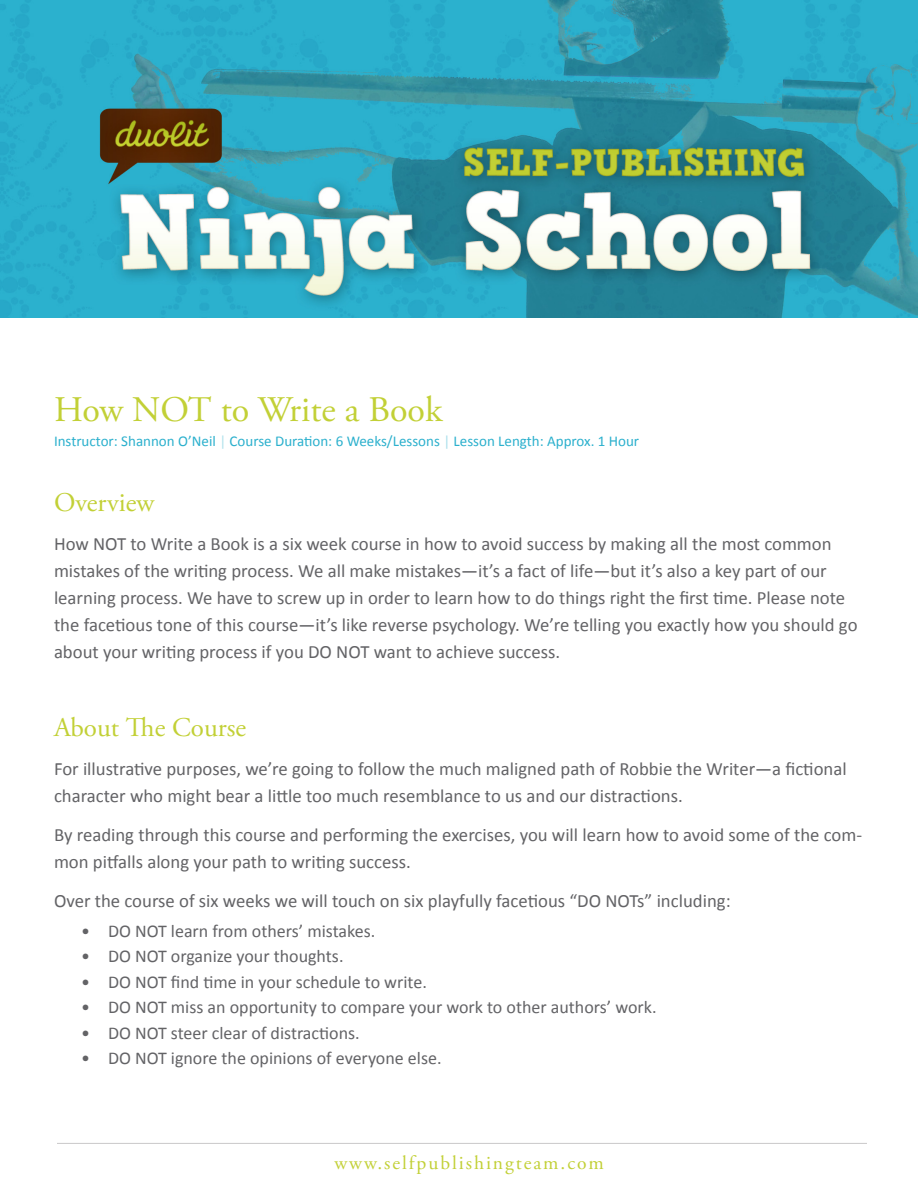
<style>
.page{position:relative;width:918px;height:1188px;background:#fff}
.page>*{position:absolute;margin:0;border:0;box-sizing:border-box;transform-origin:0 0}
.Header_1{font:36px "Adobe Garamond Pro";color:#c2d036}
.Header_2{font:27px "Adobe Garamond Pro";color:#c2d036}
.Header_2-2{font:19.5px "Adobe Garamond Pro";letter-spacing:.1em;color:#c2d036}
.Paragraph_Style_1{font:18.75px/27px "Calibri";color:#636366}
.Bullets{font:18px "Calibri";color:#636366}
.Byline{font:15px "Calibri";color:#2bb0cd}
.s1{color:#b0e2ec}
.s2{color:#aadfeb}
</style>
<div class="page">
<hr style="left:57px;top:1143px;width:810px;height:1px;background:#231f20">
<img style="left:0;top:0;width:918px;height:317px">
<p class="Header_1" style="left:54px;top:388px;width:390px">How NOT to Write a Book</p>
<p class="Byline" style="left:54px;top:432px;width:587px">Instructor: Shannon O’Neil <span class="s1">|</span> Course Duration: 6 Weeks/Lessons <span class="s2">|</span> Lesson Length: Approx. 1 Hour</p>
<p class="Header_2" style="left:54px;top:486px;width:102px">Overview</p>
<p class="Paragraph_Style_1" style="left:54px;top:530px;width:805px">How NOT to Write a Book is a six week course in how to avoid success by making all the most common mistakes of the writing process. We all make mistakes—it’s a fact of life—but it’s also a key part of our learning process. We have to screw up in order to learn how to do things right the first time. Please note the facetious tone of this course—it’s like reverse psychology. We’re telling you exactly how you should go about your writing process if you DO NOT want to achieve success.</p>
<p class="Header_2" style="left:54px;top:711px;width:194px">About The Course</p>
<p class="Paragraph_Style_1" style="left:54px;top:755px;width:794px">For illustrative purposes, we’re going to follow the much maligned path of Robbie the Writer—a fictional character who might bear a little too much resemblance to us and our distractions.</p>
<p class="Paragraph_Style_1" style="left:54px;top:821px;width:810px">By reading through this course and performing the exercises, you will learn how to avoid some of the com&shy;mon pitfalls along your path to writing success.</p>
<p class="Paragraph_Style_1" style="left:54px;top:887px;width:678px">Over the course of six weeks we will touch on six playfully facetious “DO NOTs” including:</p>
<p class="Bullets" style="left:81px;top:919px;width:296px">• DO NOT learn from others’ mistakes.</p>
<p class="Bullets" style="left:81px;top:945px;width:264px">• DO NOT organize your thoughts.</p>
<p class="Bullets" style="left:81px;top:970px;width:347px">• DO NOT find time in your schedule to write.</p>
<p class="Bullets" style="left:81px;top:996px;width:577px">• DO NOT miss an opportunity to compare your work to other authors’ work.</p>
<p class="Bullets" style="left:81px;top:1021px;width:280px">• DO NOT steer clear of distractions.</p>
<p class="Bullets" style="left:81px;top:1047px;width:362px">• DO NOT ignore the opinions of everyone else.</p>
<p class="Header_2-2" style="left:334px;top:1151px;width:271px">www.selfpublishingteam.com</p>
</div>
